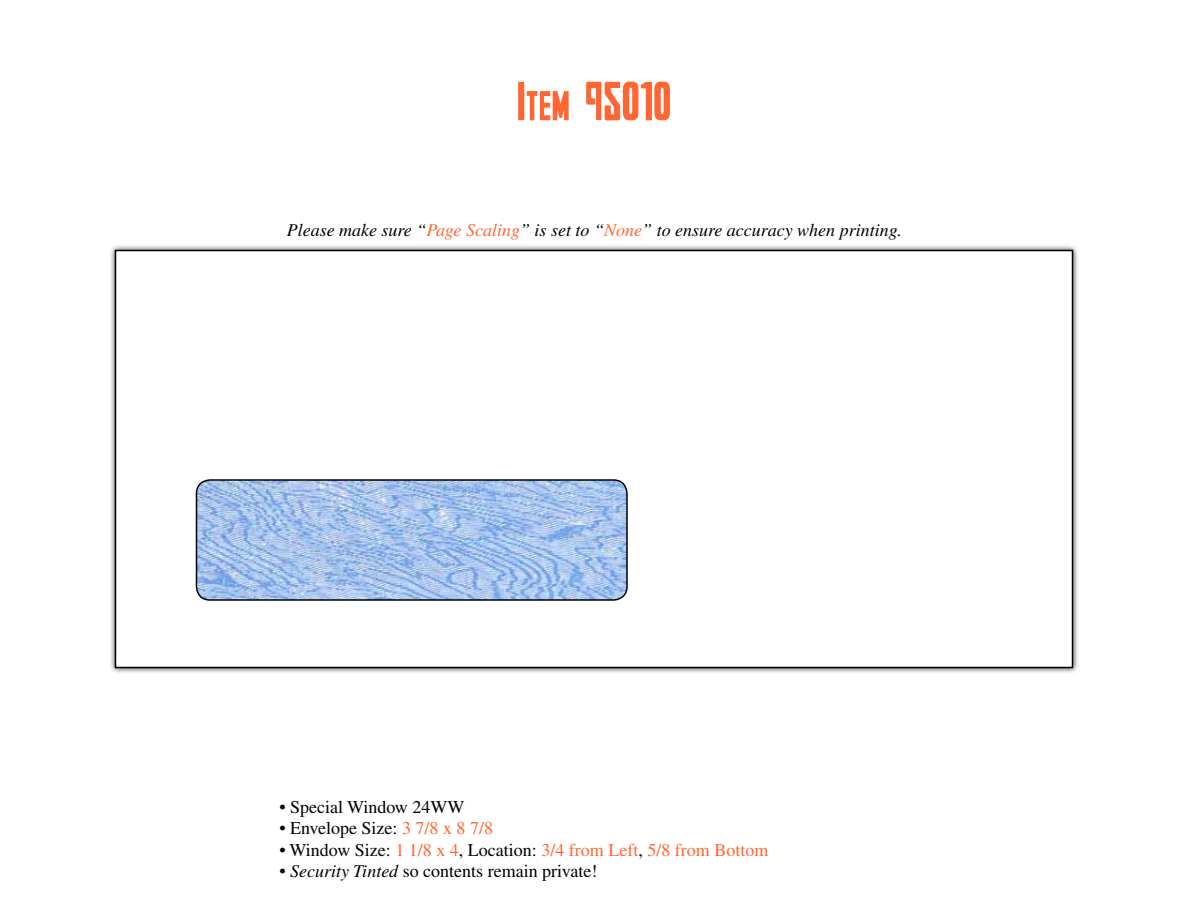
<style>
.page{position:relative;width:1188px;height:918px;background:#fff}
.page>*{position:absolute;margin:0;border:0;box-sizing:border-box;transform-origin:0 0}
.t1{font:54px "smallville solid";color:#f63}
.t2{font:18px "Times";color:#000}
.t3{font:italic 18px "Times";color:#000}
.t4{font:18px "Times";color:#f63}
.s1{color:#f63}
.s2{color:#000}
.s3{font-style:italic}
</style>
<div class="page">
<div style="left:109px;top:244px;width:970px;height:430px;background:#000;opacity:.75"></div>
<div style="left:116px;top:250px;width:956px;height:418px;background:#fff"></div>
<div style="left:115px;top:250px;width:958px;height:418px;border:2px solid #000"></div>
<img style="left:196px;top:481px;width:429px;height:118px">
<div style="left:196px;top:479px;width:432px;height:122px;border:2px solid #000;border-radius:14px"></div>
<h1 class="t1" style="left:517px;top:70px;width:156px">Item 95010</h1>
<p class="t3" style="left:287px;top:220px;width:617px">Please make sure “<span class="s1">Page Scaling</span>” is set to “<span class="s1">None</span>” to ensure accuracy when printing.</p>
<p class="t2" style="left:279px;top:797px;width:187px">• Special Window 24WW</p>
<p class="t2" style="left:279px;top:818px;width:215px">• Envelope Size: <span class="s1">3 7/8 x 8 7/8</span></p>
<p class="t4" style="left:279px;top:840px;width:491px"><span class="s2">• Window Size:</span> 1 1/8 x 4<span class="s2">, Location:</span> 3/4 from Left<span class="s2">,</span> 5/8 from Bottom</p>
<p class="t2" style="left:279px;top:861px;width:320px">• <span class="s3">Security Tinted</span> so contents remain private!</p>
</div>
